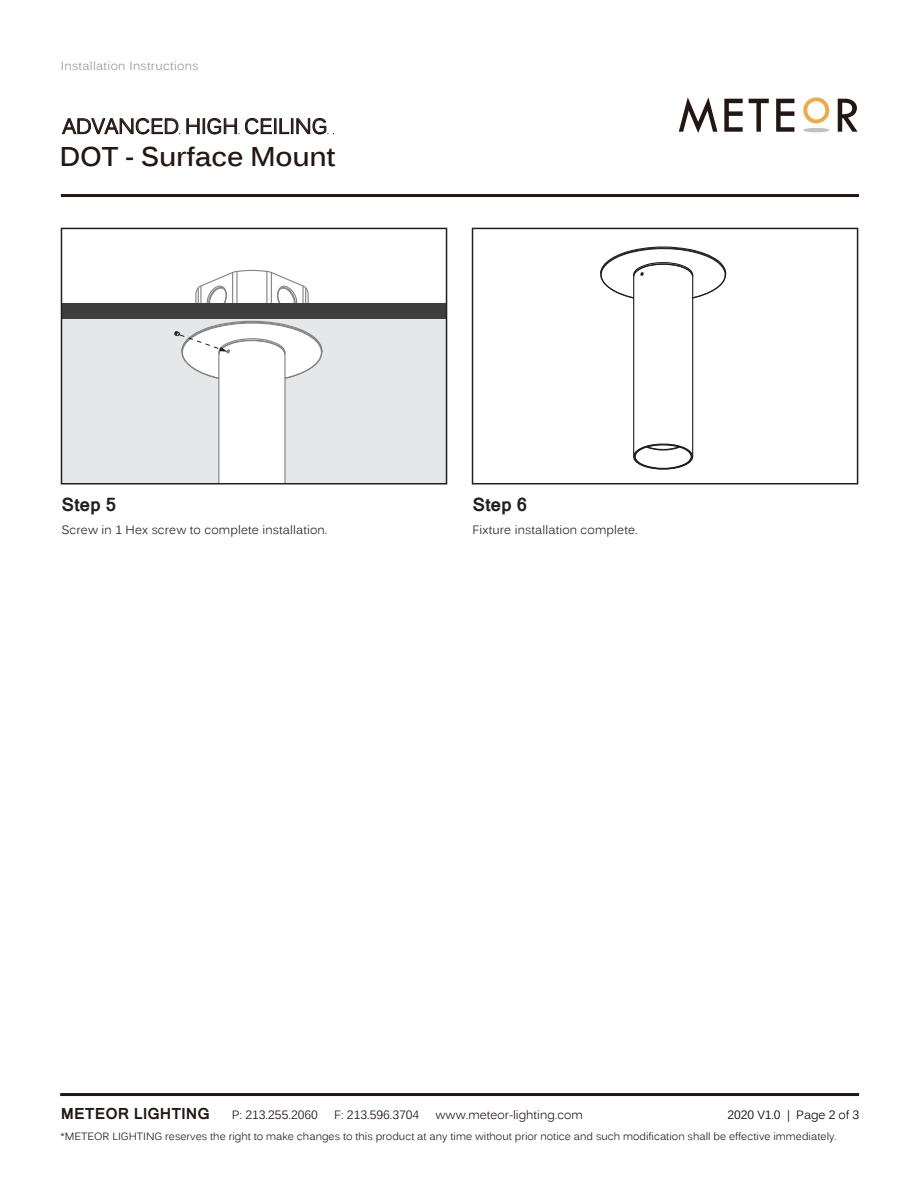
<style>
.page{position:relative;width:920px;height:1195px;background:#fff}
.page>*{position:absolute;margin:0;border:0;box-sizing:border-box;transform-origin:0 0}
.t1{font:700 27px "Kalinga";letter-spacing:-.01em;color:#221713}
.t2{font:21px "Kalinga";letter-spacing:-.005em;color:#221713}
.t3{font:700 18px "Kartika";letter-spacing:-.01em;color:#231f20}
.t4{font:700 15px "Kartika";color:#221713}
.t5{font:12px "Kalinga";letter-spacing:.01em;color:#231f20}
.t6{font:12px "Kalinga";color:#221713}
.t7{font:12px "Kalinga";letter-spacing:.025em;color:#939598}
.t8{font:12px "Kalinga";letter-spacing:-.005em;color:#030303}
.t9{font:10.5px "Kalinga";color:#221713}
</style>
<div class="page">
<svg style="left:62px;top:118px;width:118px;height:16px"></svg>
<svg style="left:186px;top:118px;width:53px;height:16px"></svg>
<svg style="left:245px;top:118px;width:89px;height:16px"></svg>
<svg style="left:678px;top:97px;width:39px;height:36px"></svg>
<svg style="left:724px;top:99px;width:18px;height:33px"></svg>
<svg style="left:748px;top:99px;width:20px;height:33px"></svg>
<svg style="left:776px;top:99px;width:18px;height:33px"></svg>
<svg style="left:837px;top:99px;width:20px;height:33px"></svg>
<svg style="left:803px;top:97px;width:26px;height:27px"></svg>
<hr style="left:802px;top:128px;width:27px;height:4px;background:#bfc1c3;border-radius:50%">
<hr style="left:61px;top:194px;width:797px;height:3px;background:#221713">
<hr style="left:60px;top:1092px;width:798px;height:3px;background:#221713">
<svg style="left:195px;top:269px;width:114px;height:34px"></svg>
<div style="left:64px;top:319px;width:380px;height:162px;background:#e6e7e9"></div>
<div style="left:61px;top:303px;width:385px;height:16px;background:#3e3e3f"></div>
<div style="left:61px;top:228px;width:386px;height:256px;border:2px solid #231f20"></div>
<svg style="left:170px;top:319px;width:158px;height:164px"></svg>
<svg style="left:600px;top:246px;width:127px;height:224px"></svg>
<div style="left:471px;top:228px;width:387px;height:256px;border:2px solid #231f20"></div>
<p class="t7" style="left:61px;top:58px;width:139px">Installation Instructions</p>
<h2 class="t2" style="left:62px;top:113px;width:266px">ADVANCED HIGH CEILING</h2>
<h1 class="t1" style="left:59px;top:138px;width:277px">DOT - Surface Mount</h1>
<h3 class="t3" style="left:61px;top:493px;width:56px">Step 5</h3>
<p class="t5" style="left:61px;top:521px;width:267px">Screw in 1 Hex screw to complete installation.</p>
<h3 class="t3" style="left:472px;top:493px;width:56px">Step 6</h3>
<p class="t5" style="left:472px;top:521px;width:167px">Fixture installation complete.</p>
<h3 class="t4" style="left:61px;top:1103px;width:150px">METEOR LIGHTING</h3>
<p class="t6" style="left:232px;top:1106px;width:87px">P: 213.255.2060</p>
<p class="t6" style="left:334px;top:1106px;width:87px">F: 213.596.3704</p>
<p class="t6" style="left:435px;top:1106px;width:149px">www.meteor-lighting.com</p>
<p class="t9" style="left:60px;top:1129px;width:777px">*METEOR LIGHTING reserves the right to make changes to this product at any time without prior notice and such modification shall be effective immediately.</p>
<p class="t8" style="left:727px;top:1106px;width:133px">2020 V1.0 | Page 2 of 3</p>
</div>
